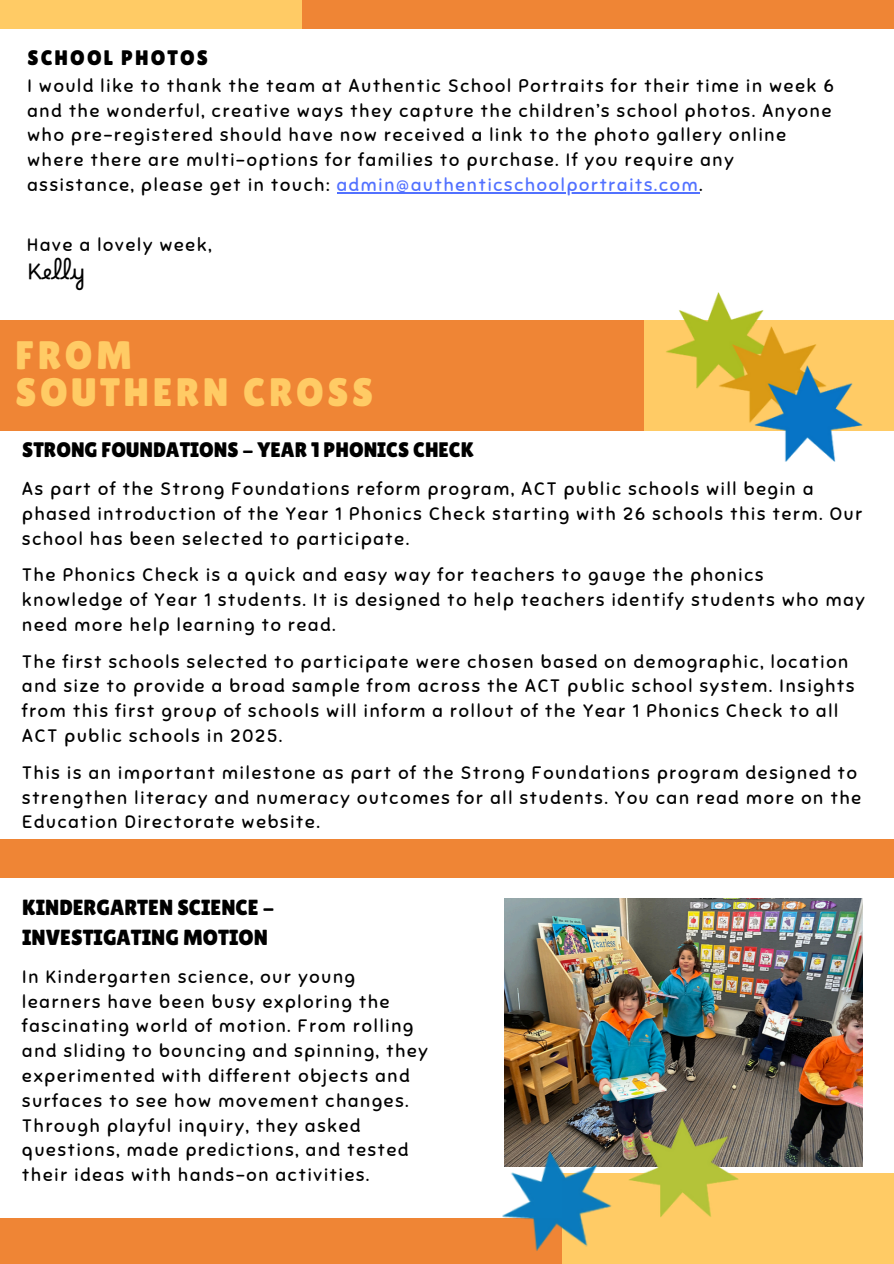
<style>
.page{position:relative;width:894px;height:1264px;background:#fff}
.page>*{position:absolute;margin:0;border:0;box-sizing:border-box;transform-origin:0 0}
.t1{font:39.75px "Lilita One";letter-spacing:.09em;color:#ffcb65}
.t2{font:21.9px/30px "Lilita One";color:#000}
.t3{font:21.6px "Borel";color:#000}
.t4{font:21px "Lilita One";color:#000}
.t5{font:21px "Lilita One";letter-spacing:.1em;color:#000}
.t6{font:18px/24.8px "Sniglet";letter-spacing:.1em;color:#000}
.s1{color:#5271ff}
</style>
<div class="page">
<div style="left:0;top:1217px;width:893px;height:46px;background:#ef8535"></div>
<div style="left:0;top:0;width:893px;height:28px;background:#ef8535"></div>
<div style="left:0;top:0;width:301px;height:29px;background:#ffcb65"></div>
<div style="left:561px;top:1173px;width:332px;height:90px;background:#ffcb65"></div>
<hr style="left:336px;top:192px;width:363px;height:1px;background:#5271ff">
<div style="left:0;top:320px;width:893px;height:110px;background:#ef8535"></div>
<div style="left:644px;top:320px;width:249px;height:111px;background:#ffcb65"></div>
<img style="left:666px;top:292px;width:196px;height:169px">
<div style="left:0;top:839px;width:893px;height:38px;background:#ef8535"></div>
<img style="left:504px;top:898px;width:358px;height:268px">
<img style="left:496px;top:1146px;width:119px;height:107px">
<img style="left:628px;top:1118px;width:110px;height:99px">
<p class="t5" style="left:27px;top:45px;width:182px">SCHOOL PHOTOS</p>
<p class="t6" style="left:27px;top:73px;width:807px">I would like to thank the team at Authentic School Portraits for their time in week 6 and the wonderful, creative ways they capture the children’s school photos. Anyone who pre-registered should have now received a link to the photo gallery online where there are multi-options for families to purchase. If you require any assistance, please get in touch: <span class="s1">admin@authenticschoolportraits.com</span>.</p>
<p class="t6" style="left:27px;top:232px;width:185px">Have a lovely week,</p>
<p class="t3" style="left:27px;top:258px;width:60px">Kelly</p>
<p class="t1" style="left:16px;top:332px;width:118px">FROM</p>
<h1 class="t1" style="left:16px;top:370px;width:359px">SOUTHERN CROSS</h1>
<p class="t4" style="left:22px;top:437px;width:453px">STRONG FOUNDATIONS - YEAR 1 PHONICS CHECK</p>
<p class="t6" style="left:22px;top:477px;width:841px">As part of the Strong Foundations reform program, ACT public schools will begin a phased introduction of the Year 1 Phonics Check starting with 26 schools this term. Our school has been selected to participate.</p>
<p class="t6" style="left:22px;top:563px;width:843px">The Phonics Check is a quick and easy way for teachers to gauge the phonics knowledge of Year 1 students. It is designed to help teachers identify students who may need more help learning to read.</p>
<p class="t6" style="left:22px;top:649px;width:833px">The first schools selected to participate were chosen based on demographic, location and size to provide a broad sample from across the ACT public school system. Insights from this first group of schools will inform a rollout of the Year 1 Phonics Check to all ACT public schools in 2025.</p>
<p class="t6" style="left:22px;top:760px;width:840px">This is an important milestone as part of the Strong Foundations program designed to strengthen literacy and numeracy outcomes for all students. You can read more on the<br>Education Directorate website.</p>
<p class="t2" style="left:22px;top:892px;width:253px">KINDERGARTEN SCIENCE -<br>INVESTIGATING MOTION</p>
<p class="t6" style="left:22px;top:964px;width:407px">In Kindergarten science, our young learners have been busy exploring the fascinating world of motion. From rolling and sliding to bouncing and spinning, they experimented with different objects and surfaces to see how movement changes.<br>Through playful inquiry, they asked questions, made predictions, and tested their ideas with hands-on activities.</p>
</div>
